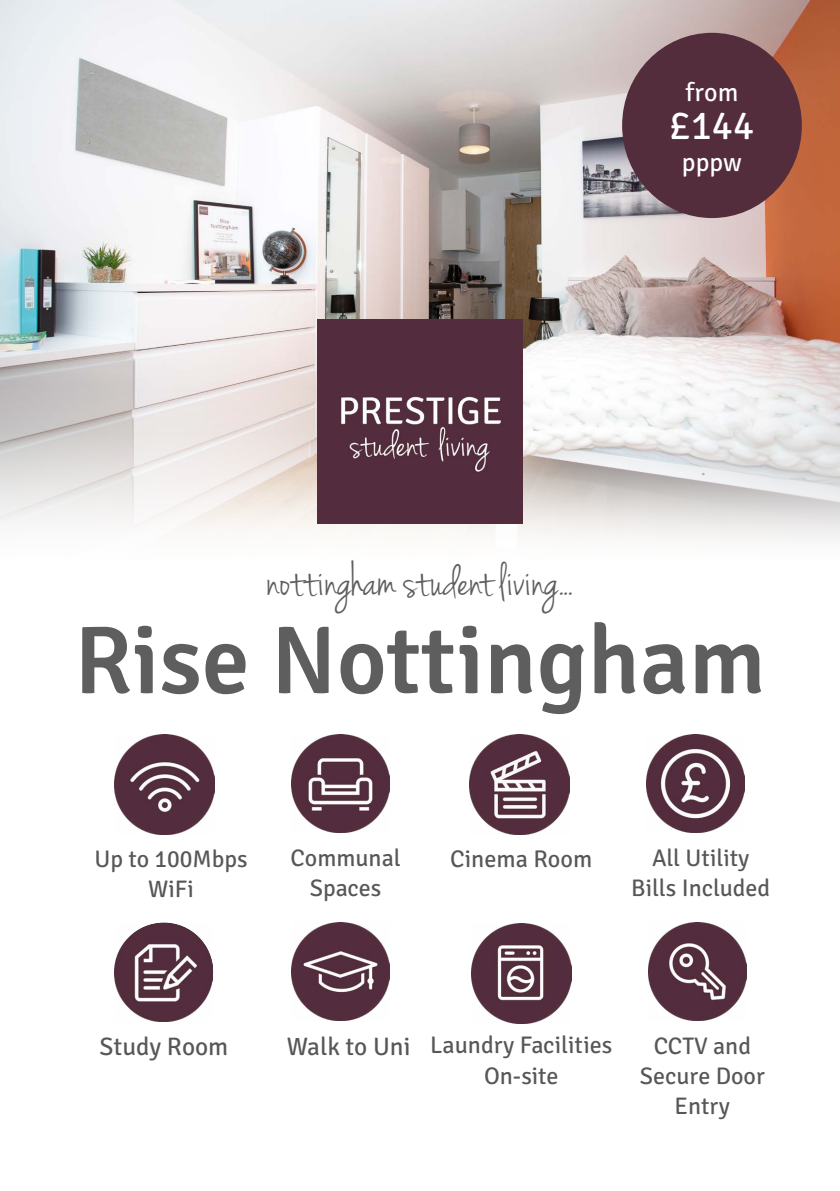
<style>
.page{position:relative;width:840px;height:1191px;background:#fff}
.page>*{position:absolute;margin:0;border:0;box-sizing:border-box;transform-origin:0 0}
.t1{font:600 96px "Signika Negative";color:#5e5e5e}
.t2{font:48px "Jenna Sue";color:#5e5e5e}
.t3{font:40px "Signika Negative";color:#fff}
.t4{font:26px "Signika Negative";color:#fff}
.t5{font:25.2px "Signika Negative";color:#575756}
.t6{font:24.2px "Signika Negative";color:#575756}
.t7{font:24px/30px "Signika Negative";color:#575756;text-align:center}
</style>
<div class="page">
<img style="left:0;top:0;width:839px;height:386px">
<svg style="left:0;top:386px;width:839px;height:153px"></svg>
<img style="left:318px;top:319px;width:204px;height:204px">
<div style="left:621px;top:33px;width:180px;height:185px;background:#532d3c;border-radius:50%"></div>
<img style="left:114px;top:734px;width:100px;height:101px">
<img style="left:469px;top:734px;width:100px;height:101px">
<img style="left:114px;top:923px;width:98px;height:98px">
<img style="left:471px;top:923px;width:100px;height:100px">
<img style="left:291px;top:922px;width:98px;height:98px">
<img style="left:291px;top:734px;width:98px;height:99px">
<img style="left:646px;top:734px;width:98px;height:99px">
<img style="left:648px;top:922px;width:97px;height:98px">
<p class="t4" style="left:685px;top:78px;width:54px">from</p>
<h3 class="t3" style="left:669px;top:103px;width:86px">£144</h3>
<p class="t4" style="left:681px;top:148px;width:61px">pppw</p>
<h2 class="t2" style="left:267px;top:553px;width:307px">nottingham student living...</h2>
<h1 class="t1" style="left:74px;top:604px;width:692px">Rise Nottingham</h1>
<p class="t7" style="left:94px;top:844px;width:155px">Up to 100Mbps<br>WiFi</p>
<p class="t7" style="left:290px;top:843px;width:112px">Communal<br>Spaces</p>
<p class="t6" style="left:450px;top:845px;width:143px">Cinema Room</p>
<p class="t7" style="left:631px;top:843px;width:140px">All Utility<br>Bills Included</p>
<p class="t5" style="left:99px;top:1032px;width:130px">Study Room</p>
<p class="t5" style="left:287px;top:1032px;width:125px">Walk to Uni</p>
<p class="t7" style="left:430px;top:1030px;width:183px">Laundry Facilities<br>On-site</p>
<p class="t7" style="left:639px;top:1031px;width:126px">CCTV and<br>Secure Door<br>Entry</p>
</div>
